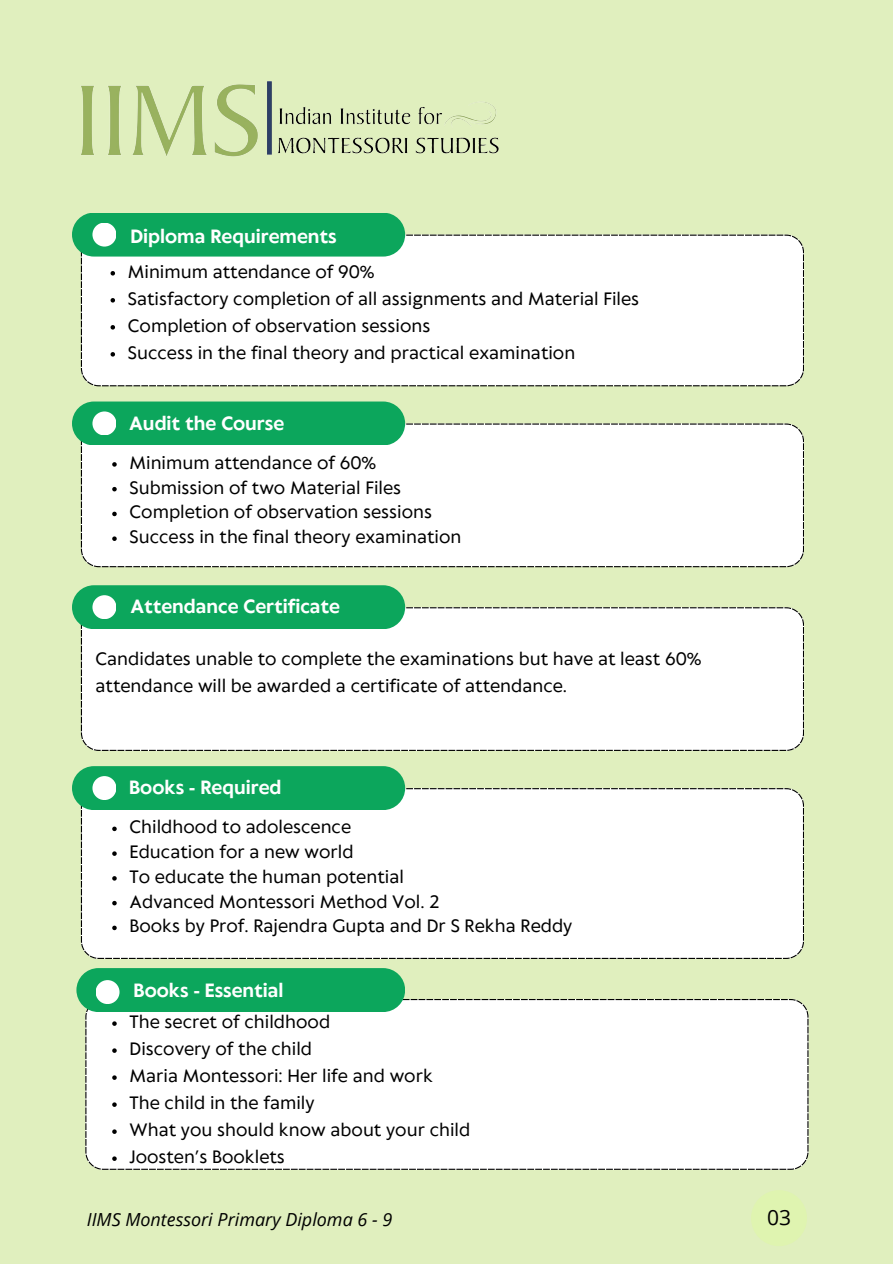
<style>
.page{position:relative;width:893px;height:1264px;background:#fff}
.page>*{position:absolute;margin:0;border:0;box-sizing:border-box;transform-origin:0 0}
.t1{font:21px "Open Sans";color:#000}
.t2{font:700 18px "Klein Text";color:#fff}
.t3{font:italic 18px "Open Sans";color:#000}
.t4{font:16.8px/27px "Klein Text";color:#000}
</style>
<div class="page">
<div style="left:0;top:0;width:892px;height:1263px;background:#e0efbe"></div>
<div style="left:81px;top:234px;width:722px;height:152px;background:#fff"></div>
<div style="left:72px;top:213px;width:333px;height:43px;background:#0ca65c;border-radius:22px"></div>
<div style="left:92px;top:222px;width:24px;height:24px;background:#fff;border-radius:50%"></div>
<div style="left:81px;top:423px;width:722px;height:144px;background:#fff"></div>
<div style="left:72px;top:401px;width:333px;height:44px;background:#0ca65c;border-radius:22px"></div>
<div style="left:92px;top:411px;width:24px;height:24px;background:#fff;border-radius:50%"></div>
<div style="left:81px;top:607px;width:722px;height:144px;background:#fff"></div>
<div style="left:72px;top:585px;width:333px;height:44px;background:#0ca65c;border-radius:22px"></div>
<div style="left:92px;top:595px;width:24px;height:24px;background:#fff;border-radius:50%"></div>
<div style="left:81px;top:788px;width:722px;height:171px;background:#fff"></div>
<div style="left:72px;top:766px;width:333px;height:44px;background:#0ca65c;border-radius:22px"></div>
<div style="left:92px;top:776px;width:24px;height:24px;background:#fff;border-radius:50%"></div>
<div style="left:85px;top:998px;width:723px;height:171px;background:#fff"></div>
<div style="left:76px;top:968px;width:329px;height:44px;background:#0ca65c;border-radius:22px"></div>
<div style="left:96px;top:980px;width:23px;height:24px;background:#fff;border-radius:50%"></div>
<svg style="left:110px;top:271px;width:5px;height:4px"></svg>
<svg style="left:110px;top:298px;width:5px;height:4px"></svg>
<svg style="left:110px;top:325px;width:5px;height:4px"></svg>
<svg style="left:110px;top:352px;width:5px;height:4px"></svg>
<svg style="left:112px;top:462px;width:5px;height:4px"></svg>
<svg style="left:112px;top:487px;width:5px;height:4px"></svg>
<svg style="left:112px;top:511px;width:5px;height:5px"></svg>
<svg style="left:112px;top:536px;width:5px;height:5px"></svg>
<svg style="left:112px;top:826px;width:5px;height:5px"></svg>
<svg style="left:112px;top:851px;width:5px;height:4px"></svg>
<svg style="left:112px;top:876px;width:5px;height:4px"></svg>
<svg style="left:112px;top:900px;width:5px;height:5px"></svg>
<svg style="left:112px;top:925px;width:5px;height:5px"></svg>
<svg style="left:112px;top:1021px;width:5px;height:4px"></svg>
<svg style="left:112px;top:1048px;width:5px;height:4px"></svg>
<svg style="left:112px;top:1075px;width:5px;height:4px"></svg>
<svg style="left:112px;top:1102px;width:5px;height:4px"></svg>
<svg style="left:112px;top:1129px;width:5px;height:4px"></svg>
<svg style="left:112px;top:1156px;width:5px;height:4px"></svg>
<img style="left:81px;top:82px;width:417px;height:74px">
<div style="left:751px;top:1190px;width:56px;height:56px;background:#dff4b0;border-radius:50%"></div>
<p class="t2" style="left:130px;top:227px;width:208px">Diploma Requirements</p>
<h1 class="t4" style="left:128px;top:259px;width:248px">Minimum attendance of 90%</h1>
<p class="t4" style="left:128px;top:286px;width:513px">Satisfactory completion of all assignments and Material Files</p>
<p class="t4" style="left:128px;top:313px;width:304px">Completion of observation sessions</p>
<p class="t4" style="left:128px;top:340px;width:449px">Success in the final theory and practical examination</p>
<p class="t2" style="left:129px;top:414px;width:157px">Audit the Course</p>
<p class="t4" style="left:129px;top:450px;width:248px">Minimum attendance of 60%</p>
<h1 class="t4" style="left:129px;top:475px;width:273px">Submission of two Material Files</h1>
<p class="t4" style="left:129px;top:500px;width:304px">Completion of observation sessions</p>
<p class="t4" style="left:129px;top:525px;width:333px">Success in the final theory examination</p>
<p class="t2" style="left:130px;top:597px;width:211px">Attendance Certificate</p>
<h1 class="t4" style="left:96px;top:646px;width:607px">Candidates unable to complete the examinations but have at least 60% attendance will be awarded a certificate of attendance.</h1>
<p class="t2" style="left:129px;top:778px;width:154px">Books - Required</p>
<h1 class="t4" style="left:129px;top:815px;width:223px">Childhood to adolescence</h1>
<p class="t4" style="left:129px;top:839px;width:226px">Education for a new world</p>
<p class="t4" style="left:129px;top:864px;width:276px">To educate the human potential</p>
<p class="t4" style="left:129px;top:889px;width:311px">Advanced Montessori Method Vol. 2</p>
<p class="t4" style="left:129px;top:914px;width:444px">Books by Prof. Rajendra Gupta and Dr S Rekha Reddy</p>
<p class="t2" style="left:134px;top:980px;width:151px">Books - Essential</p>
<h1 class="t4" style="left:129px;top:1009px;width:202px">The secret of childhood</h1>
<p class="t4" style="left:129px;top:1036px;width:184px">Discovery of the child</p>
<p class="t4" style="left:129px;top:1063px;width:305px">Maria Montessori: Her life and work</p>
<p class="t4" style="left:129px;top:1090px;width:186px">The child in the family</p>
<p class="t4" style="left:129px;top:1117px;width:342px">What you should know about your child</p>
<p class="t4" style="left:129px;top:1144px;width:157px">Joosten’s Booklets</p>
<p class="t3" style="left:87px;top:1206px;width:307px">IIMS Montessori Primary Diploma 6 - 9</p>
<p class="t1" style="left:767px;top:1202px;width:25px">03</p>
</div>
